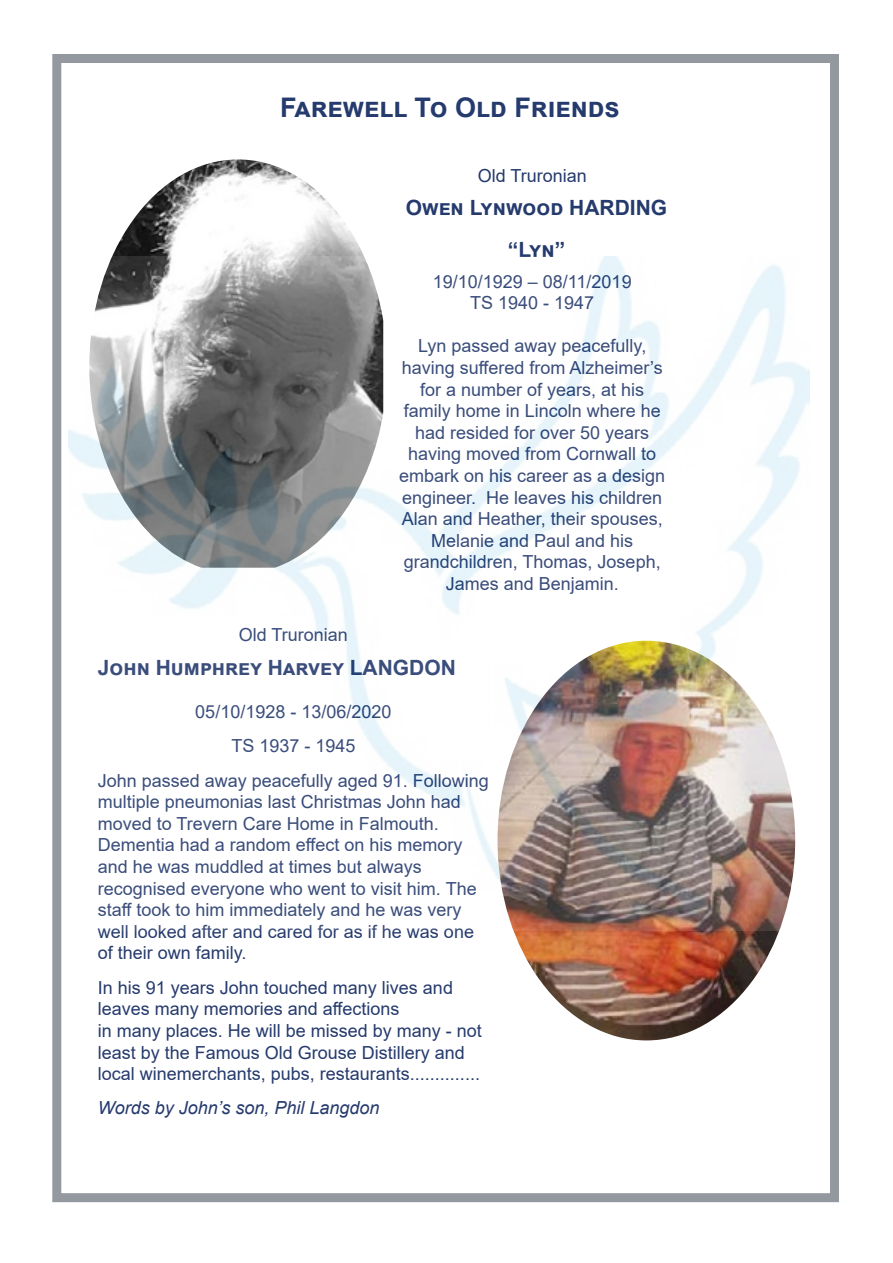
<style>
.page{position:relative;width:893px;height:1263px;background:#fff}
.page>*{position:absolute;margin:0;border:0;box-sizing:border-box;transform-origin:0 0}
.t1{font:700 27px "Arial";color:#253a6d}
.t2{font:700 21px/42.2px "Arial";color:#253a6d;text-align:center}
.t3{font:18px/21.6px "Arial";color:#253a6d;text-align:center}
.t4{font:italic 18px "Arial";color:#253a6d}
</style>
<div class="page">
<div style="left:52px;top:54px;width:787px;height:1148px;border:9px solid #93999e"></div>
<img style="left:112px;top:159px;width:252px;height:97px">
<img style="left:513px;top:930px;width:267px;height:110px">
<img style="left:68px;top:256px;width:742px;height:674px">
<h1 class="t1" style="left:280px;top:88px;width:341px">Farewell To Old Friends</h1>
<p class="t3" style="left:478px;top:164px;width:111px">Old Truronian</p>
<p class="t2" style="left:406px;top:187px;width:263px">Owen Lynwood HARDING “Lyn”</p>
<p class="t3" style="left:433px;top:270px;width:200px">19/10/1929 – 08/11/2019<br>TS 1940 - 1947</p>
<p class="t3" style="left:399px;top:335px;width:268px">Lyn passed away peacefully, having suffered from Alzheimer’s for a number of years, at his family home in Lincoln where he had resided for over 50 years having moved from Cornwall to embark on his career as a design engineer. He leaves his children<br>Alan and Heather, their spouses,<br>Melanie and Paul and his grandchildren, Thomas, Joseph,<br>James and Benjamin.</p>
<p class="t3" style="left:239px;top:624px;width:111px">Old Truronian</p>
<p class="t2" style="left:98px;top:647px;width:360px">John Humphrey Harvey LANGDON</p>
<p class="t3" style="left:98px;top:694px;width:393px;line-height:34.3px">05/10/1928 - 13/06/2020<br>TS 1937 - 1945<br>John passed away peacefully aged 91. Following</p>
<p class="t3" style="left:98px;top:791px;width:380px;text-align:left">multiple pneumonias last Christmas John had moved to Trevern Care Home in Falmouth.<br>Dementia had a random effect on his memory and he was muddled at times but always recognised everyone who went to visit him. The staff took to him immediately and he was very well looked after and cared for as if he was one of their own family.</p>
<p class="t3" style="left:98px;top:976px;width:386px;text-align:left">In his 91 years John touched many lives and leaves many memories and affections<br>in many places. He will be missed by many - not least by the Famous Old Grouse Distillery and local winemerchants, pubs, restaurants..............</p>
<p class="t4" style="left:98px;top:1096px;width:283px">Words by John’s son, Phil Langdon</p>
</div>
